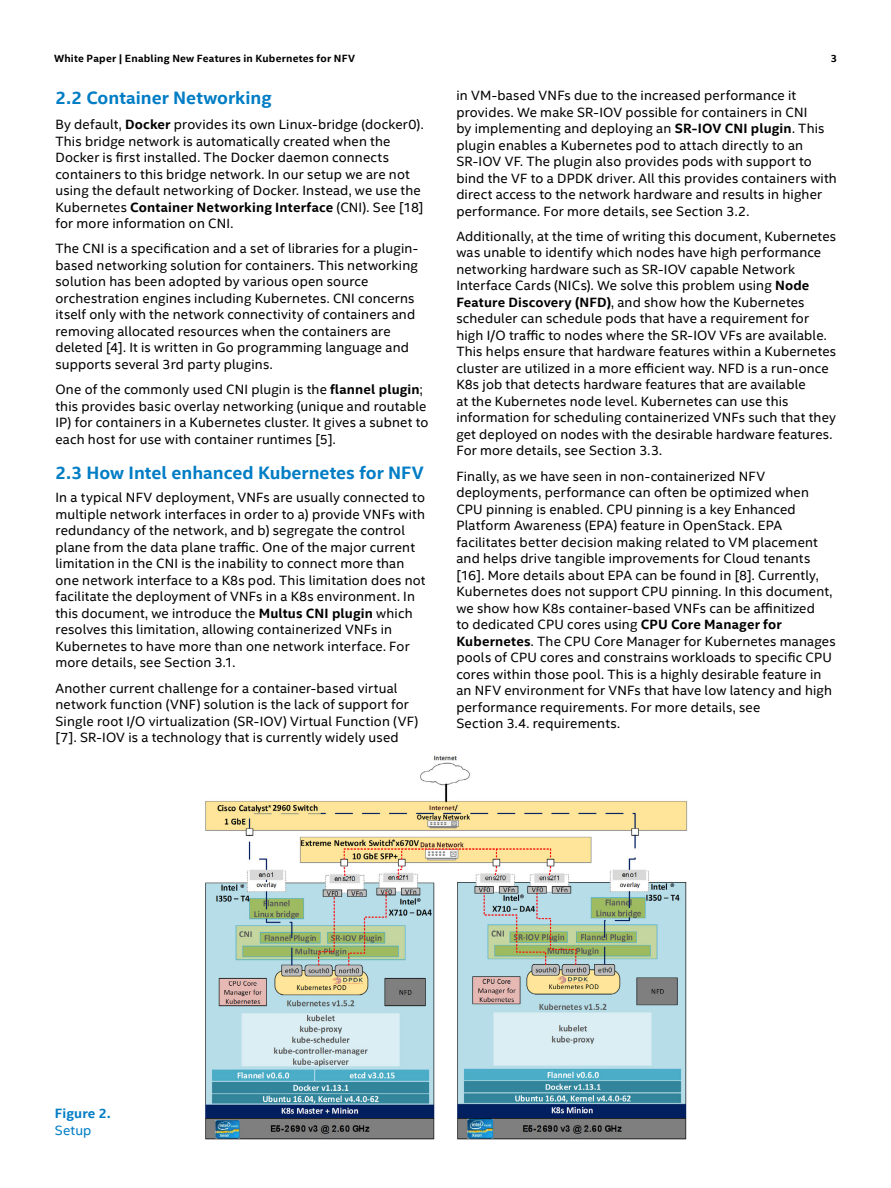
<style>
.page{position:relative;width:891px;height:1188px;background:#fff}
.page>*{position:absolute;margin:0;border:0;box-sizing:border-box;transform-origin:0 0}
.t1{font:700 18px "Intel Clear";color:#007dc5}
.t2{font:13.5px/16.5px "Intel Clear";letter-spacing:.01em;color:#000}
.t3{font:700 13.5px "Intel Clear";letter-spacing:.01em;color:#007dc5}
.t4{font:13.5px "Intel Clear";letter-spacing:.01em;color:#007dc5}
.t5{font:700 10.5px "Intel Clear";letter-spacing:.02em;color:#000}
.s1{font-weight:700}
</style>
<div class="page">
<img style="left:205px;top:755px;width:483px;height:385px">
<p class="t5" style="left:54px;top:51px;width:303px">White Paper | Enabling New Features in Kubernetes for NFV</p>
<p class="t5" style="left:831px;top:51px;width:8px">3</p>
<h1 class="t1" style="left:55px;top:85px;width:218px">2.2 Container Networking</h1>
<p class="t2" style="left:55px;top:116px;width:370px">By default, <span class="s1">Docker</span> provides its own Linux-bridge (docker0).<br>This bridge network is automatically created when the Docker is first installed. The Docker daemon connects containers to this bridge network. In our setup we are not using the default networking of Docker. Instead, we use the Kubernetes <span class="s1">Container Networking Interface</span> (CNI). See [18] for more information on CNI.</p>
<p class="t2" style="left:55px;top:240px;width:364px">The CNI is a specification and a set of libraries for a plugin&shy;based networking solution for containers. This networking solution has been adopted by various open source orchestration engines including Kubernetes. CNI concerns itself only with the network connectivity of containers and removing allocated resources when the containers are deleted [4]. It is written in Go programming language and supports several 3rd party plugins.</p>
<p class="t2" style="left:55px;top:381px;width:375px">One of the commonly used CNI plugin is the <span class="s1">flannel plugin</span>; this provides basic overlay networking (unique and routable IP) for containers in a Kubernetes cluster. It gives a subnet to each host for use with container runtimes [5].</p>
<h1 class="t1" style="left:55px;top:460px;width:370px">2.3 How Intel enhanced Kubernetes for NFV</h1>
<p class="t2" style="left:55px;top:489px;width:372px">In a typical NFV deployment, VNFs are usually connected to multiple network interfaces in order to a) provide VNFs with redundancy of the network, and b) segregate the control plane from the data plane traffic. One of the major current limitation in the CNI is the inability to connect more than one network interface to a K8s pod. This limitation does not facilitate the deployment of VNFs in a K8s environment. In this document, we introduce the <span class="s1">Multus CNI plugin</span> which resolves this limitation, allowing containerized VNFs in Kubernetes to have more than one network interface. For more details, see Section 3.1.</p>
<p class="t2" style="left:55px;top:679px;width:364px">Another current challenge for a container-based virtual network function (VNF) solution is the lack of support for Single root I/O virtualization (SR-IOV) Virtual Function (VF) [7]. SR-IOV is a technology that is currently widely used</p>
<p class="t2" style="left:456px;top:87px;width:382px">in VM-based VNFs due to the increased performance it provides. We make SR-IOV possible for containers in CNI<br>by implementing and deploying an <span class="s1">SR-IOV CNI plugin</span>. This plugin enables a Kubernetes pod to attach directly to an SR-IOV VF. The plugin also provides pods with support to bind the VF to a DPDK driver. All this provides containers with direct access to the network hardware and results in higher performance. For more details, see Section 3.2.</p>
<p class="t2" style="left:456px;top:228px;width:381px">Additionally, at the time of writing this document, Kubernetes was unable to identify which nodes have high performance networking hardware such as SR-IOV capable Network Interface Cards (NICs). We solve this problem using <span class="s1">Node Feature Discovery (NFD)</span>, and show how the Kubernetes scheduler can schedule pods that have a requirement for high I/O traffic to nodes where the SR-IOV VFs are available.<br>This helps ensure that hardware features within a Kubernetes cluster are utilized in a more efficient way. NFD is a run-once K8s job that detects hardware features that are available<br>at the Kubernetes node level. Kubernetes can use this information for scheduling containerized VNFs such that they get deployed on nodes with the desirable hardware features.<br>For more details, see Section 3.3.</p>
<p class="t2" style="left:456px;top:467px;width:381px">Finally, as we have seen in non-containerized NFV deployments, performance can often be optimized when CPU pinning is enabled. CPU pinning is a key Enhanced Platform Awareness (EPA) feature in OpenStack. EPA facilitates better decision making related to VM placement and helps drive tangible improvements for Cloud tenants [16]. More details about EPA can be found in [8]. Currently, Kubernetes does not support CPU pinning. In this document, we show how K8s container-based VNFs can be affinitized<br>to dedicated CPU cores using <span class="s1">CPU Core Manager for Kubernetes</span>. The CPU Core Manager for Kubernetes manages pools of CPU cores and constrains workloads to specific CPU cores within those pool. This is a highly desirable feature in an NFV environment for VNFs that have low latency and high performance requirements. For more details, see<br>Section 3.4. requirements.</p>
<p class="t3" style="left:55px;top:1104px;width:57px">Figure 2.</p>
<p class="t4" style="left:55px;top:1121px;width:38px">Setup</p>
</div>
